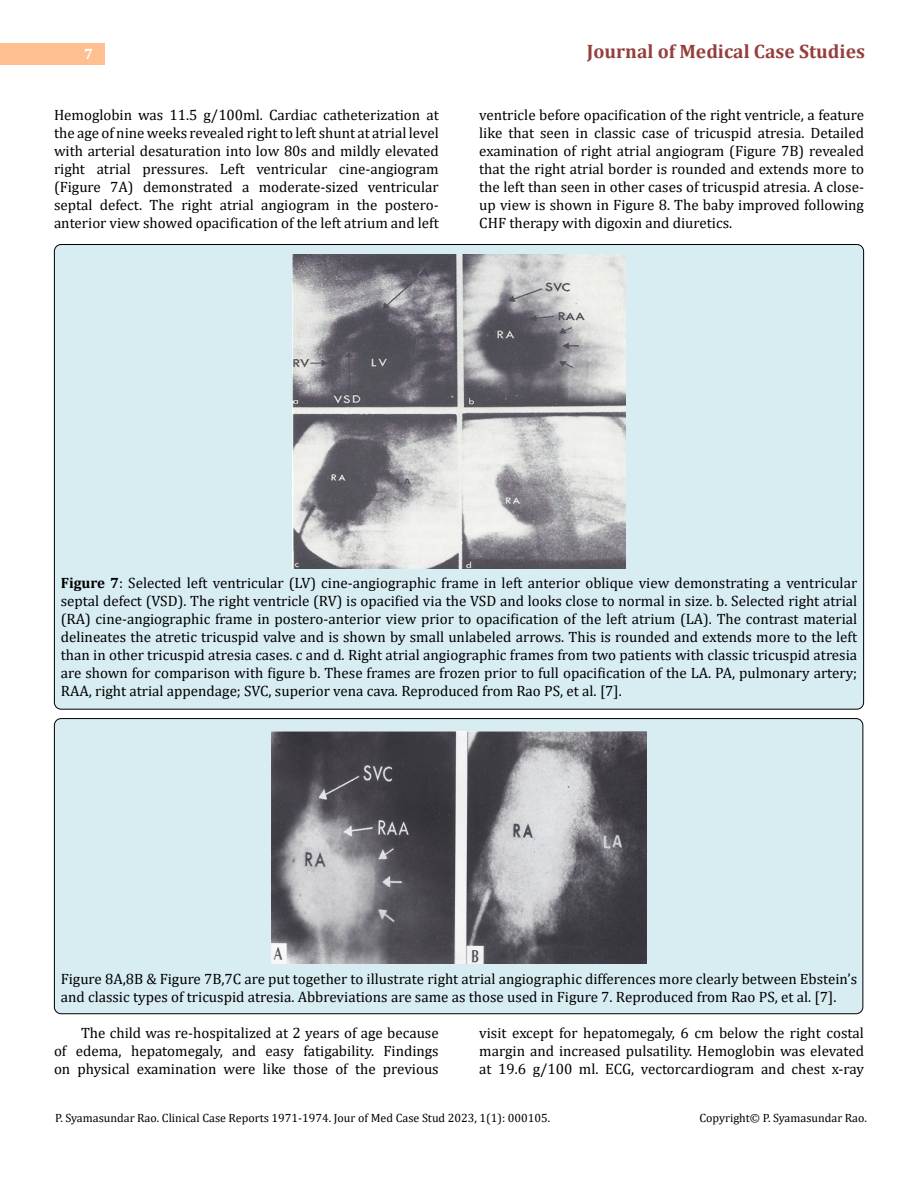
<style>
.page{position:relative;width:918px;height:1188px;background:#fff}
.page>*{position:absolute;margin:0;border:0;box-sizing:border-box;transform-origin:0 0}
.t1{font:700 19.5px "Cambria";color:#953f3c}
.t2{font:15px/18px "Cambria";color:#000;text-align:justify}
.t3{font:700 15px "Cambria";color:#fff}
.t4{font:12px "Cambria";color:#000}
.s1{font-weight:700}
</style>
<div class="page">
<div style="left:0;top:43px;width:105px;height:21px;background:#ffbf91"></div>
<div style="left:54px;top:719px;width:809px;height:295px;background:#d8edf2;border-radius:7px"></div>
<div style="left:54px;top:245px;width:810px;height:464px;background:#d8edf2;border-radius:7px"></div>
<img style="left:292px;top:254px;width:334px;height:315px">
<img style="left:272px;top:732px;width:374px;height:232px">
<p class="t3" style="left:84px;top:44px;width:10px">7</p>
<h1 class="t1" style="left:587px;top:38px;width:280px">Journal of Medical Case Studies</h1>
<p class="t2" style="left:54px;top:105px;width:386px">Hemoglobin was 11.5 g/100ml. Cardiac catheterization at the age of nine weeks revealed right to left shunt at atrial level with arterial desaturation into low 80s and mildly elevated right atrial pressures. Left ventricular cine-angiogram (Figure 7A) demonstrated a moderate-sized ventricular septal defect. The right atrial angiogram in the postero&shy;anterior view showed opacification of the left atrium and left</p>
<p class="t2" style="left:479px;top:105px;width:386px">ventricle before opacification of the right ventricle, a feature like that seen in classic case of tricuspid atresia. Detailed examination of right atrial angiogram (Figure 7B) revealed that the right atrial border is rounded and extends more to the left than seen in other cases of tricuspid atresia. A close&shy;up view is shown in Figure 8. The baby improved following CHF therapy with digoxin and diuretics.</p>
<p class="t2" style="left:61px;top:573px;width:798px"><span class="s1">Figure 7</span>: Selected left ventricular (LV) cine-angiographic frame in left anterior oblique view demonstrating a ventricular septal defect (VSD). The right ventricle (RV) is opacified via the VSD and looks close to normal in size. b. Selected right atrial (RA) cine-angiographic frame in postero-anterior view prior to opacification of the left atrium (LA). The contrast material delineates the atretic tricuspid valve and is shown by small unlabeled arrows. This is rounded and extends more to the left than in other tricuspid atresia cases. c and d. Right atrial angiographic frames from two patients with classic tricuspid atresia are shown for comparison with figure b. These frames are frozen prior to full opacification of the LA. PA, pulmonary artery; RAA, right atrial appendage; SVC, superior vena cava. Reproduced from Rao PS, et al. [7].</p>
<p class="t2" style="left:61px;top:969px;width:798px">Figure 8A,8B &amp; Figure 7B,7C are put together to illustrate right atrial angiographic differences more clearly between Ebstein’s and classic types of tricuspid atresia. Abbreviations are same as those used in Figure 7. Reproduced from Rao PS, et al. [7].</p>
<p class="t2" style="left:54px;top:1023px;width:386px;text-indent:27px">The child was re-hospitalized at 2 years of age because of edema, hepatomegaly, and easy fatigability. Findings on physical examination were like those of the previous</p>
<p class="t2" style="left:479px;top:1023px;width:386px">visit except for hepatomegaly, 6 cm below the right costal margin and increased pulsatility. Hemoglobin was elevated at 19.6 g/100 ml. ECG, vectorcardiogram and chest x-ray</p>
<p class="t4" style="left:55px;top:1111px;width:497px">P. Syamasundar Rao. Clinical Case Reports 1971-1974. Jour of Med Case Stud 2023, 1(1): 000105.</p>
<p class="t4" style="left:699px;top:1111px;width:169px">Copyright© P. Syamasundar Rao.</p>
</div>
